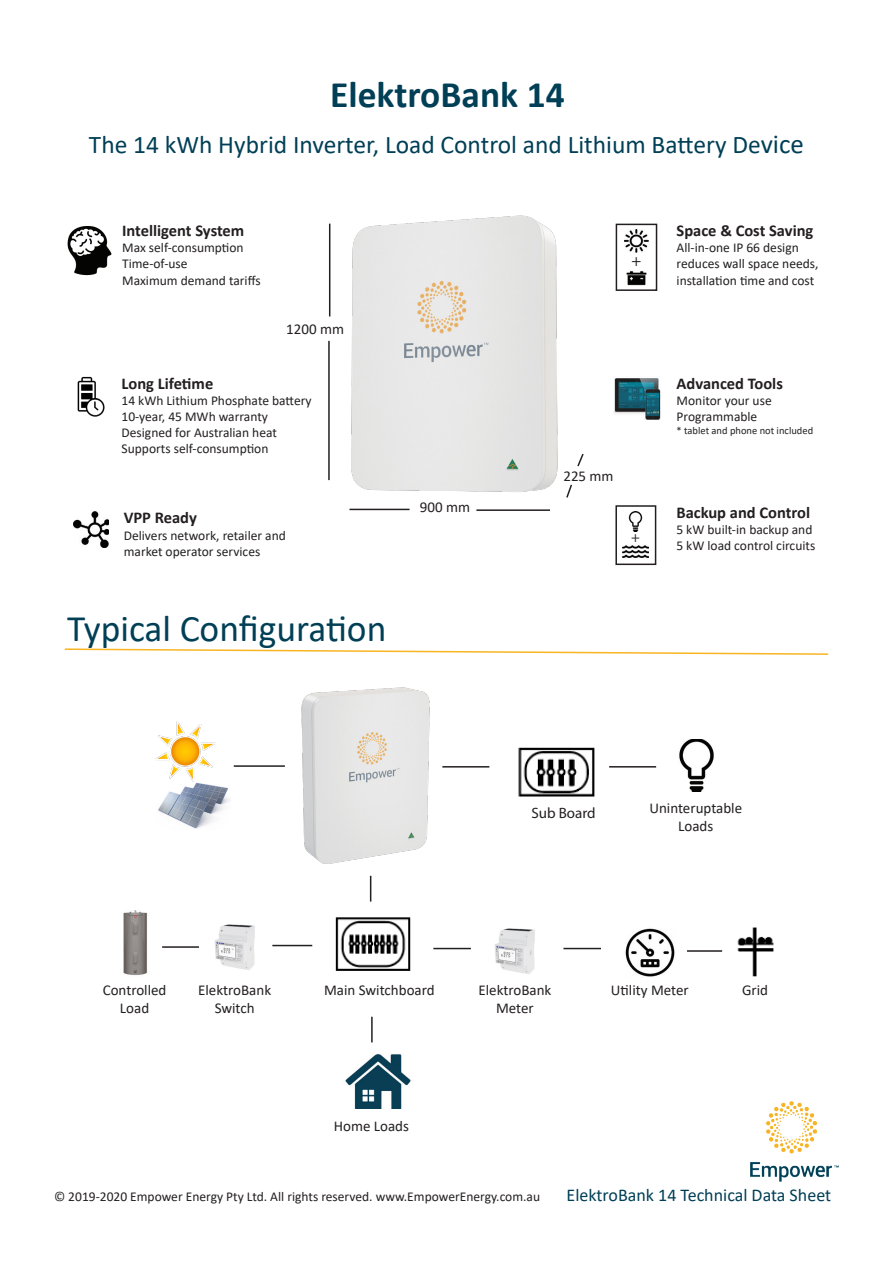
<style>
.page{position:relative;width:893px;height:1263px;background:#fff}
.page>*{position:absolute;margin:0;border:0;box-sizing:border-box;transform-origin:0 0}
.t1{font:37.5px "Calibri";color:#003f56}
.t2{font:700 37.5px "Calibri";color:#003f56}
.t3{font:25.5px "Calibri";color:#003f56}
.t4{font:18px "Calibri";color:#003f56}
.t5{font:700 16.5px "Calibri";color:#231f20}
.t6{font:16.5px "Myriad Pro";color:#231f20}
.t7{font:15px/18px "Calibri";color:#231f20;text-align:center}
.t8{font:15px "Myriad Pro";color:#231f20}
.t9{font:14.7px "Myriad Pro";color:#231f20}
.t10{font:13.5px/16.2px "Calibri";color:#231f20}
.t11{font:10.5px "Calibri";color:#231f20}
.s1{font-size:27px}
</style>
<div class="page">
<img style="left:301px;top:687px;width:129px;height:177px">
<img style="left:351px;top:215px;width:207px;height:277px">
<img style="left:751px;top:1102px;width:88px;height:79px">
<svg style="left:64px;top:648px;width:765px;height:7px"></svg>
<img style="left:67px;top:226px;width:45px;height:50px">
<img style="left:74px;top:512px;width:35px;height:35px">
<svg style="left:616px;top:224px;width:41px;height:67px"></svg>
<svg style="left:615px;top:505px;width:41px;height:60px"></svg>
<img style="left:625px;top:511px;width:20px;height:20px">
<img style="left:613px;top:378px;width:48px;height:41px">
<img style="left:158px;top:781px;width:72px;height:48px">
<img style="left:157px;top:721px;width:58px;height:60px">
<img style="left:679px;top:739px;width:35px;height:52px">
<img style="left:123px;top:910px;width:25px;height:65px">
<img style="left:625px;top:928px;width:50px;height:49px">
<img style="left:345px;top:1054px;width:66px;height:55px">
<img style="left:335px;top:917px;width:76px;height:54px">
<img style="left:518px;top:747px;width:77px;height:50px">
<img style="left:737px;top:927px;width:37px;height:50px">
<hr style="left:234px;top:765px;width:51px;height:2px;background:#231f20">
<hr style="left:442px;top:766px;width:47px;height:1px;background:#231f20">
<hr style="left:609px;top:766px;width:47px;height:1px;background:#231f20">
<hr style="left:272px;top:945px;width:40px;height:1px;background:#231f20">
<hr style="left:162px;top:946px;width:37px;height:2px;background:#231f20">
<hr style="left:433px;top:948px;width:38px;height:1px;background:#231f20">
<hr style="left:563px;top:948px;width:38px;height:1px;background:#231f20">
<hr style="left:687px;top:950px;width:35px;height:2px;background:#231f20">
<svg style="left:370px;top:876px;width:1px;height:25px"></svg>
<hr style="left:371px;top:1017px;width:2px;height:25px;background:#231f20">
<img style="left:77px;top:376px;width:28px;height:41px">
<hr style="left:329px;top:224px;width:1px;height:92px;background:#231f20">
<hr style="left:328px;top:341px;width:2px;height:139px;background:#231f20">
<hr style="left:350px;top:509px;width:60px;height:1px;background:#231f20">
<hr style="left:476px;top:509px;width:74px;height:2px;background:#231f20">
<svg style="left:566px;top:484px;width:6px;height:14px"></svg>
<svg style="left:577px;top:453px;width:7px;height:14px"></svg>
<img style="left:214px;top:924px;width:41px;height:46px">
<img style="left:494px;top:928px;width:41px;height:46px">
<p class="t2" style="left:330px;top:68px;width:236px">ElektroBank 14</p>
<p class="t3" style="left:89px;top:127px;width:716px">The 14 kWh Hybrid Inverter, Load Control and Lithium Battery De<span class="s1">vice</span></p>
<p class="t5" style="left:122px;top:219px;width:124px">Intelligent System</p>
<p class="t10" style="left:122px;top:239px;width:123px">Max self-consumption</p>
<p class="t10" style="left:122px;top:255px;width:67px">Time-of-use</p>
<p class="t10" style="left:122px;top:272px;width:140px">Maximum demand tariffs</p>
<p class="t7" style="left:286px;top:320px;width:59px">1200 mm</p>
<p class="t5" style="left:122px;top:371px;width:93px">Long Lifetime</p>
<p class="t10" style="left:122px;top:392px;width:192px">14 kWh Lithium Phosphate battery</p>
<p class="t10" style="left:122px;top:408px;width:148px">10-year, 45 MWh warranty</p>
<p class="t10" style="left:122px;top:424px;width:157px">Designed for Australian heat</p>
<p class="t10" style="left:122px;top:441px;width:148px">Supports self-consumption</p>
<p class="t5" style="left:124px;top:506px;width:75px">VPP Ready</p>
<p class="t10" style="left:124px;top:527px;width:164px">Delivers network, retailer and market operator services</p>
<p class="t1" style="left:67px;top:602px;width:321px">Typical Configuration</p>
<p class="t7" style="left:420px;top:497px;width:52px">900 mm</p>
<p class="t6" style="left:632px;top:250px;width:11px">+</p>
<p class="t5" style="left:677px;top:219px;width:138px">Space &amp; Cost Saving</p>
<p class="t10" style="left:677px;top:239px;width:143px">All-in-one IP 66 design reduces wall space needs, installation time and cost</p>
<p class="t7" style="left:563px;top:466px;width:52px">225 mm</p>
<p class="t9" style="left:631px;top:528px;width:10px">+</p>
<p class="t5" style="left:677px;top:371px;width:108px">Advanced Tools</p>
<p class="t10" style="left:677px;top:392px;width:97px">Monitor your use</p>
<p class="t10" style="left:677px;top:408px;width:82px">Programmable</p>
<p class="t11" style="left:677px;top:423px;width:138px">* tablet and phone not included</p>
<p class="t5" style="left:676px;top:500px;width:135px">Backup and Control</p>
<p class="t10" style="left:676px;top:521px;width:138px">5 kW built-in backup and</p>
<p class="t10" style="left:676px;top:537px;width:140px">5 kW load control circuits</p>
<p class="t8" style="left:531px;top:803px;width:66px">Sub Board</p>
<p class="t7" style="left:649px;top:798px;width:94px">Uninteruptable</p>
<p class="t7" style="left:678px;top:816px;width:37px">Loads</p>
<p class="t7" style="left:103px;top:981px;width:65px">Controlled</p>
<p class="t7" style="left:120px;top:999px;width:31px">Load</p>
<p class="t7" style="left:198px;top:981px;width:74px">ElektroBank<br>Switch</p>
<p class="t7" style="left:324px;top:981px;width:112px">Main Switchboard</p>
<p class="t7" style="left:478px;top:981px;width:74px">ElektroBank<br>Meter</p>
<p class="t7" style="left:611px;top:981px;width:79px">Utility Meter</p>
<p class="t7" style="left:742px;top:981px;width:28px">Grid</p>
<p class="t7" style="left:334px;top:1116px;width:77px">Home Loads</p>
<p class="t10" style="left:54px;top:1188px;width:488px">© 2019-2020 Empower Energy Pty Ltd. All rights reserved. www.EmpowerEnergy.com.au</p>
<p class="t4" style="left:567px;top:1182px;width:266px">ElektroBank 14 Technical Data Sheet</p>
</div>
